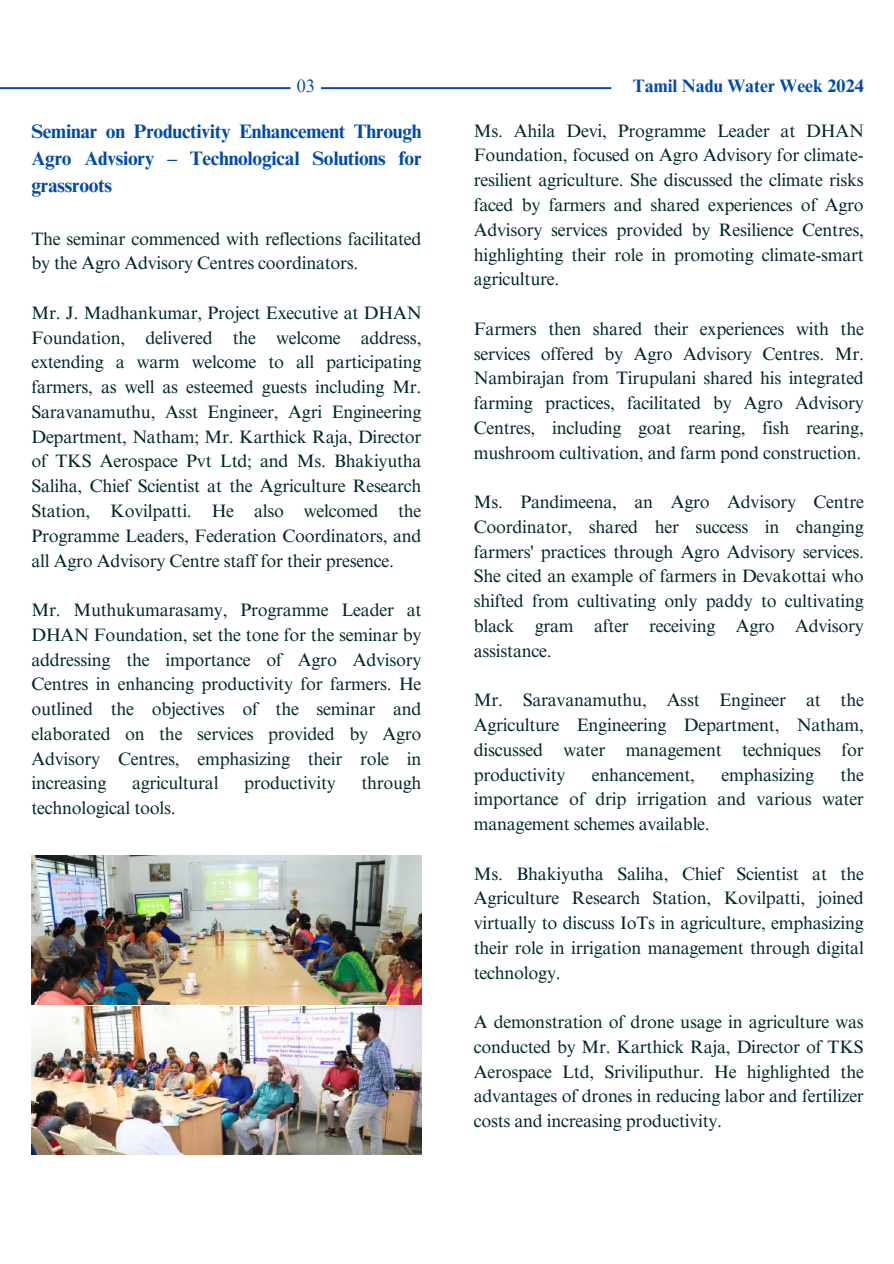
<style>
.page{position:relative;width:894px;height:1264px;background:#fff}
.page>*{position:absolute;margin:0;border:0;box-sizing:border-box;transform-origin:0 0}
.t1{font:700 19.5px/27px "Times NRMT Pro";letter-spacing:-.015em;color:#004aad;text-align:justify}
.t2{font:18px/24.8px "Times NRMT Pro";letter-spacing:-.015em;color:#00272b;text-align:justify}
.t3{font:700 18px "Times NRMT Pro";color:#004aad}
.t4{font:18px "Times NRMT Pro";color:#004aad}
</style>
<div class="page">
<svg style="left:0;top:87px;width:611px;height:2px"></svg>
<img style="left:31px;top:855px;width:390px;height:149px">
<img style="left:31px;top:1006px;width:390px;height:148px">
<p class="t4" style="left:297px;top:79px;width:20px">03</p>
<p class="t1" style="left:31px;top:120px;width:391px">Seminar on Productivity Enhancement Through Agro Advsiory – Technological Solutions for grassroots</p>
<p class="t2" style="left:31px;top:228px;width:391px">The seminar commenced with reflections facilitated by the Agro Advisory Centres coordinators.</p>
<p class="t2" style="left:31px;top:302px;width:391px">Mr. J. Madhankumar, Project Executive at DHAN Foundation, delivered the welcome address, extending a warm welcome to all participating farmers, as well as esteemed guests including Mr.<br>Saravanamuthu, Asst Engineer, Agri Engineering Department, Natham; Mr. Karthick Raja, Director of TKS Aerospace Pvt Ltd; and Ms. Bhakiyutha Saliha, Chief Scientist at the Agriculture Research Station, Kovilpatti. He also welcomed the Programme Leaders, Federation Coordinators, and all Agro Advisory Centre staff for their presence.</p>
<p class="t2" style="left:31px;top:599px;width:391px">Mr. Muthukumarasamy, Programme Leader at DHAN Foundation, set the tone for the seminar by addressing the importance of Agro Advisory Centres in enhancing productivity for farmers. He outlined the objectives of the seminar and elaborated on the services provided by Agro Advisory Centres, emphasizing their role in increasing</p>
<p class="t2" style="left:132px;top:773px;width:88px">agricultural</p>
<p class="t2" style="left:244px;top:773px;width:93px">productivity</p>
<p class="t2" style="left:361px;top:773px;width:62px">through</p>
<p class="t2" style="left:31px;top:797px;width:146px">technological tools.</p>
<p class="t3" style="left:632px;top:79px;width:232px">Tamil Nadu Water Week 2024</p>
<p class="t2" style="left:473px;top:120px;width:391px">Ms. Ahila Devi, Programme Leader at DHAN Foundation, focused on Agro Advisory for climate&shy;resilient agriculture. She discussed the climate risks faced by farmers and shared experiences of Agro Advisory services provided by Resilience Centres, highlighting their role in promoting climate-smart agriculture.</p>
<p class="t2" style="left:473px;top:318px;width:391px">Farmers then shared their experiences with the services offered by Agro Advisory Centres. Mr.<br>Nambirajan from Tirupulani shared his integrated farming practices, facilitated by Agro Advisory Centres, including goat rearing, fish rearing, mushroom cultivation, and farm pond construction.</p>
<p class="t2" style="left:473px;top:492px;width:391px">Ms. Pandimeena, an Agro Advisory Centre Coordinator, shared her success in changing farmers' practices through Agro Advisory services.<br>She cited an example of farmers in Devakottai who shifted from cultivating only paddy to cultivating black gram after receiving Agro Advisory assistance.</p>
<p class="t2" style="left:473px;top:690px;width:391px">Mr. Saravanamuthu, Asst Engineer at the Agriculture Engineering Department, Natham, discussed water management techniques for productivity</p>
<p class="t2" style="left:591px;top:764px;width:105px">enhancement,</p>
<p class="t2" style="left:721px;top:764px;width:94px">emphasizing</p>
<p class="t2" style="left:473px;top:764px;width:391px;text-indent:366px">the importance of drip irrigation and various water management schemes available.</p>
<p class="t2" style="left:473px;top:863px;width:391px">Ms. Bhakiyutha Saliha, Chief Scientist at the Agriculture Research Station, Kovilpatti, joined virtually to discuss IoTs in agriculture, emphasizing their role in irrigation management through digital technology.</p>
<p class="t2" style="left:473px;top:1011px;width:391px">A demonstration of drone usage in agriculture was conducted by Mr. Karthick Raja, Director of TKS Aerospace Ltd, Sriviliputhur. He highlighted the advantages of drones in reducing labor and fertilizer costs and increasing productivity.</p>
</div>
